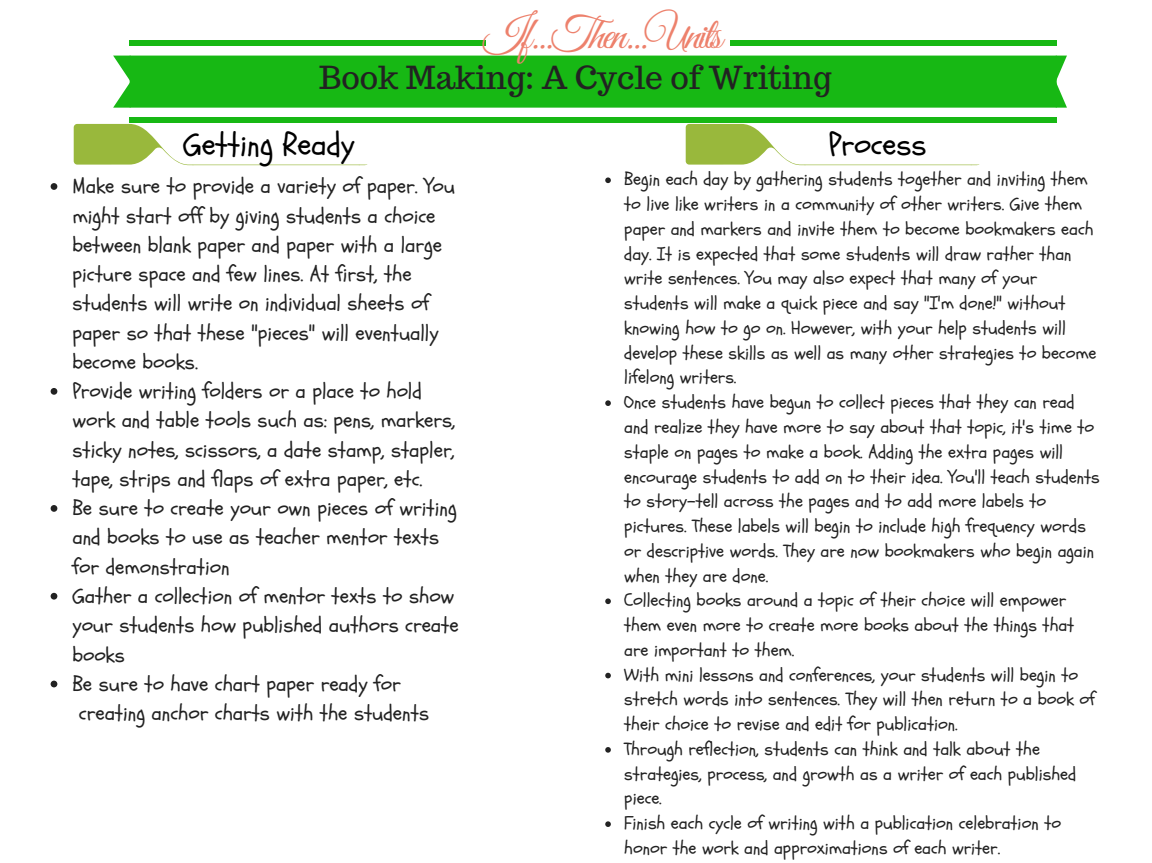
<style>
.page{position:relative;width:1152px;height:863px;background:#fff}
.page>*{position:absolute;margin:0;border:0;box-sizing:border-box;transform-origin:0 0}
.t1{font:45.45px "Great Vibes";letter-spacing:-.055em;color:#ed816c}
.t2{font:31.65px "Trocchi";color:#222}
.t3{font:31.65px "Schoolbell";color:#000}
.t4{font:21.15px "Schoolbell";color:#222}
.t5{font:18.15px/24.8px "Schoolbell";color:#222}
</style>
<div class="page">
<svg style="left:1057px;top:56px;width:10px;height:52px"></svg>
<svg style="left:113px;top:56px;width:17px;height:52px"></svg>
<div style="left:130px;top:56px;width:927px;height:52px;background:#17b814"></div>
<div style="left:130px;top:40px;width:356px;height:5px;background:#17b814"></div>
<div style="left:730px;top:40px;width:327px;height:5px;background:#17b814"></div>
<div style="left:130px;top:118px;width:927px;height:5px;background:#17b814"></div>
<svg style="left:74px;top:123px;width:294px;height:42px"></svg>
<svg style="left:686px;top:123px;width:294px;height:42px"></svg>
<svg style="left:51px;top:183px;width:6px;height:7px"></svg>
<svg style="left:51px;top:388px;width:6px;height:6px"></svg>
<svg style="left:51px;top:505px;width:6px;height:7px"></svg>
<svg style="left:51px;top:592px;width:6px;height:7px"></svg>
<svg style="left:51px;top:680px;width:6px;height:7px"></svg>
<svg style="left:605px;top:177px;width:6px;height:6px"></svg>
<svg style="left:605px;top:400px;width:6px;height:6px"></svg>
<svg style="left:605px;top:598px;width:6px;height:6px"></svg>
<svg style="left:605px;top:672px;width:6px;height:6px"></svg>
<svg style="left:605px;top:747px;width:6px;height:5px"></svg>
<svg style="left:605px;top:821px;width:6px;height:5px"></svg>
<h1 class="t1" style="left:484px;top:9px;width:240px">If...Then...Units</h1>
<h2 class="t2" style="left:319px;top:56px;width:514px">Book Making: A Cycle of Writing</h2>
<h2 class="t3" style="left:183px;top:123px;width:173px">Getting Ready</h2>
<h2 class="t3" style="left:828px;top:123px;width:100px">Process</h2>
<p class="t4" style="left:72px;top:172px;width:384px">Make sure to provide a variety of paper. You</p>
<p class="t4" style="left:72px;top:201px;width:365px">might start off by giving students a choice</p>
<p class="t4" style="left:72px;top:231px;width:371px">between blank paper and paper with a large</p>
<p class="t4" style="left:72px;top:260px;width:341px">picture space and few lines. At first, the</p>
<p class="t4" style="left:72px;top:289px;width:358px">students will write on individual sheets of</p>
<p class="t4" style="left:72px;top:318px;width:368px">paper so that these "pieces" will eventually</p>
<p class="t4" style="left:72px;top:348px;width:127px">become books.</p>
<p class="t4" style="left:72px;top:377px;width:351px">Provide writing folders or a place to hold</p>
<p class="t4" style="left:72px;top:406px;width:384px">work and table tools such as: pens, markers,</p>
<p class="t4" style="left:72px;top:435px;width:384px">sticky notes, scissors, a date stamp, stapler,</p>
<p class="t4" style="left:72px;top:465px;width:351px">tape, strips and flaps of extra paper, etc.</p>
<p class="t4" style="left:72px;top:494px;width:386px">Be sure to create your own pieces of writing</p>
<p class="t4" style="left:72px;top:523px;width:368px">and books to use as teacher mentor texts</p>
<p class="t4" style="left:72px;top:552px;width:159px">for demonstration</p>
<p class="t4" style="left:72px;top:582px;width:383px">Gather a collection of mentor texts to show</p>
<p class="t4" style="left:72px;top:611px;width:388px">your students how published authors create</p>
<p class="t4" style="left:72px;top:640px;width:54px">books</p>
<p class="t4" style="left:72px;top:669px;width:330px">Be sure to have chart paper ready for</p>
<p class="t4" style="left:79px;top:699px;width:352px">creating anchor charts with the students</p>
<p class="t5" style="left:624px;top:167px;width:477px">Begin each day by gathering students together and inviting them to live like writers in a community of other writers. Give them paper and markers and invite them to become bookmakers each day. It is expected that some students will draw rather than write sentences. You may also expect that many of your students will make a quick piece and say "I'm done!" without knowing how to go on. However, with your help students will develop these skills as well as many other strategies to become lifelong writers.<br>Once students have begun to collect pieces that they can read and realize they have more to say about that topic, it's time to staple on pages to make a book. Adding the extra pages will encourage students to add on to their idea. You'll teach students to story-tell across the pages and to add more labels to pictures. These labels will begin to include high frequency words or descriptive words. They are now bookmakers who begin again when they are done.<br>Collecting books around a topic of their choice will empower them even more to create more books about the things that are important to them.<br>With mini lessons and conferences, your students will begin to stretch words into sentences. They will then return to a book of their choice to revise and edit for publication.<br>Through reflection, students can think and talk about the strategies, process, and growth as a writer of each published piece.<br>Finish each cycle of writing with a publication celebration to honor the work and approximations of each writer.</p>
</div>
